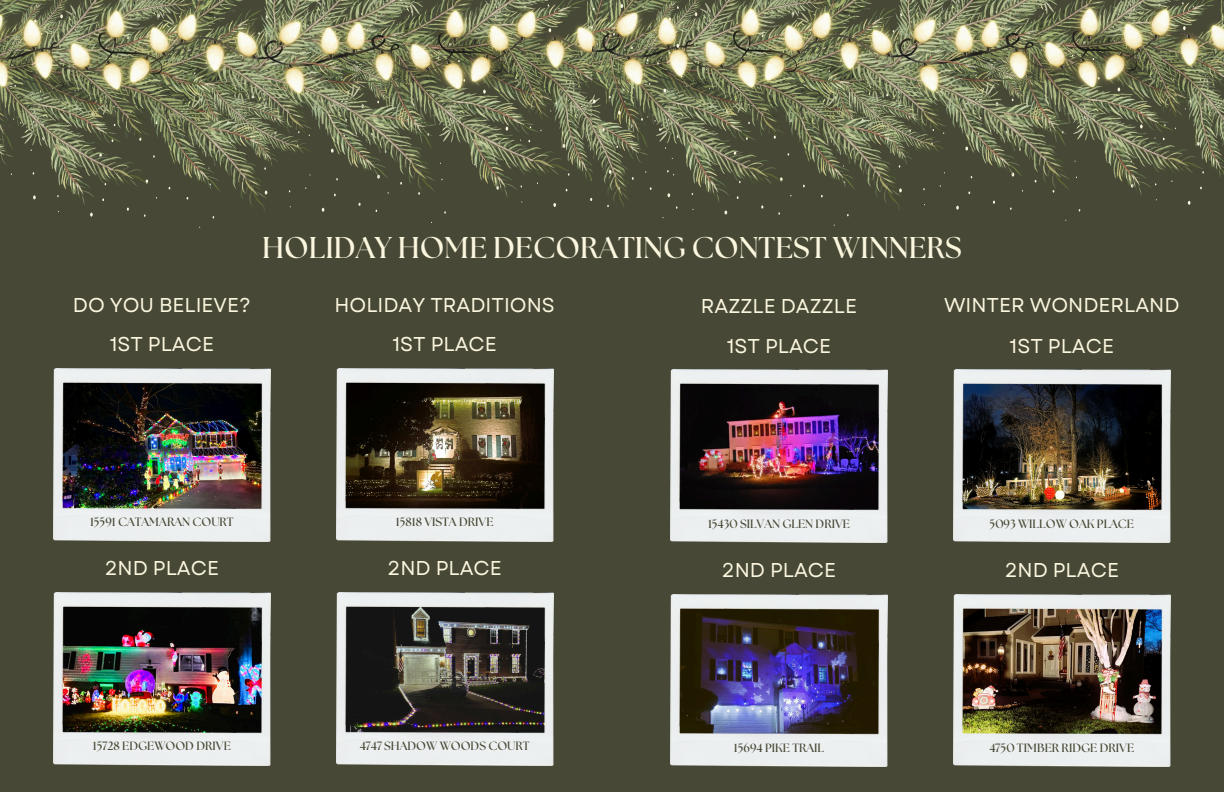
<style>
.page{position:relative;width:1224px;height:792px;background:#474835}
.page>*{position:absolute;margin:0;border:0;box-sizing:border-box;transform-origin:0 0}
.t1{font:700 30px "The Seasons";color:#fbf6de}
.t2{font:20px "Garet";color:#fbf6de}
.t3{font:700 12px "The Seasons";color:#474835}
</style>
<div class="page">
<img style="left:591px;top:0;width:633px;height:210px">
<img style="left:53px;top:369px;width:217px;height:172px">
<svg style="left:667px;top:170px;width:7px;height:5px"></svg>
<svg style="left:663px;top:89px;width:3px;height:4px"></svg>
<svg style="left:681px;top:75px;width:13px;height:12px"></svg>
<svg style="left:649px;top:30px;width:6px;height:8px"></svg>
<svg style="left:628px;top:124px;width:4px;height:6px"></svg>
<svg style="left:677px;top:115px;width:6px;height:8px"></svg>
<svg style="left:641px;top:116px;width:7px;height:5px"></svg>
<svg style="left:618px;top:111px;width:3px;height:4px"></svg>
<svg style="left:669px;top:44px;width:16px;height:10px"></svg>
<svg style="left:593px;top:99px;width:3px;height:4px"></svg>
<img style="left:0;top:0;width:591px;height:212px">
<img style="left:53px;top:593px;width:217px;height:172px">
<img style="left:336px;top:369px;width:217px;height:172px">
<img style="left:336px;top:593px;width:217px;height:172px">
<img style="left:670px;top:370px;width:218px;height:172px">
<img style="left:670px;top:594px;width:218px;height:173px">
<img style="left:953px;top:370px;width:217px;height:172px">
<img style="left:953px;top:594px;width:217px;height:173px">
<h2 class="t1" style="left:262px;top:234px;width:701px">HOLIDAY HOME DECORATING CONTEST WINNERS</h2>
<h2 class="t2" style="left:73px;top:290px;width:180px">DO YOU BELIEVE?</h2>
<h2 class="t2" style="left:110px;top:330px;width:106px">1ST PLACE</h2>
<p class="t2" style="left:335px;top:290px;width:222px">HOLIDAY TRADITIONS</p>
<p class="t2" style="left:392px;top:330px;width:106px">1ST PLACE</p>
<p class="t2" style="left:701px;top:292px;width:158px">RAZZLE DAZZLE</p>
<p class="t2" style="left:727px;top:331px;width:106px">1ST PLACE</p>
<p class="t2" style="left:944px;top:290px;width:237px">WINTER WONDERLAND</p>
<h2 class="t2" style="left:1010px;top:331px;width:106px">1ST PLACE</h2>
<h2 class="t3" style="left:90px;top:517px;width:145px">15591 CATAMARAN COURT</h2>
<p class="t3" style="left:396px;top:517px;width:99px">15818 VISTA DRIVE</p>
<p class="t3" style="left:708px;top:518px;width:143px">15430 SILVAN GLEN DRIVE</p>
<h2 class="t3" style="left:990px;top:518px;width:146px">5093 WILLOW OAK PLACE</h2>
<h2 class="t2" style="left:105px;top:554px;width:116px">2ND PLACE</h2>
<p class="t2" style="left:388px;top:554px;width:116px">2ND PLACE</p>
<p class="t2" style="left:722px;top:555px;width:116px">2ND PLACE</p>
<h2 class="t2" style="left:1005px;top:555px;width:116px">2ND PLACE</h2>
<p class="t3" style="left:93px;top:740px;width:139px">15728 EDGEWOOD DRIVE</p>
<p class="t3" style="left:360px;top:740px;width:171px">4747 SHADOW WOODS COURT</p>
<p class="t3" style="left:734px;top:742px;width:92px">15694 PIKE TRAIL</p>
<h2 class="t3" style="left:990px;top:742px;width:146px">4750 TIMBER RIDGE DRIVE</h2>
</div>
